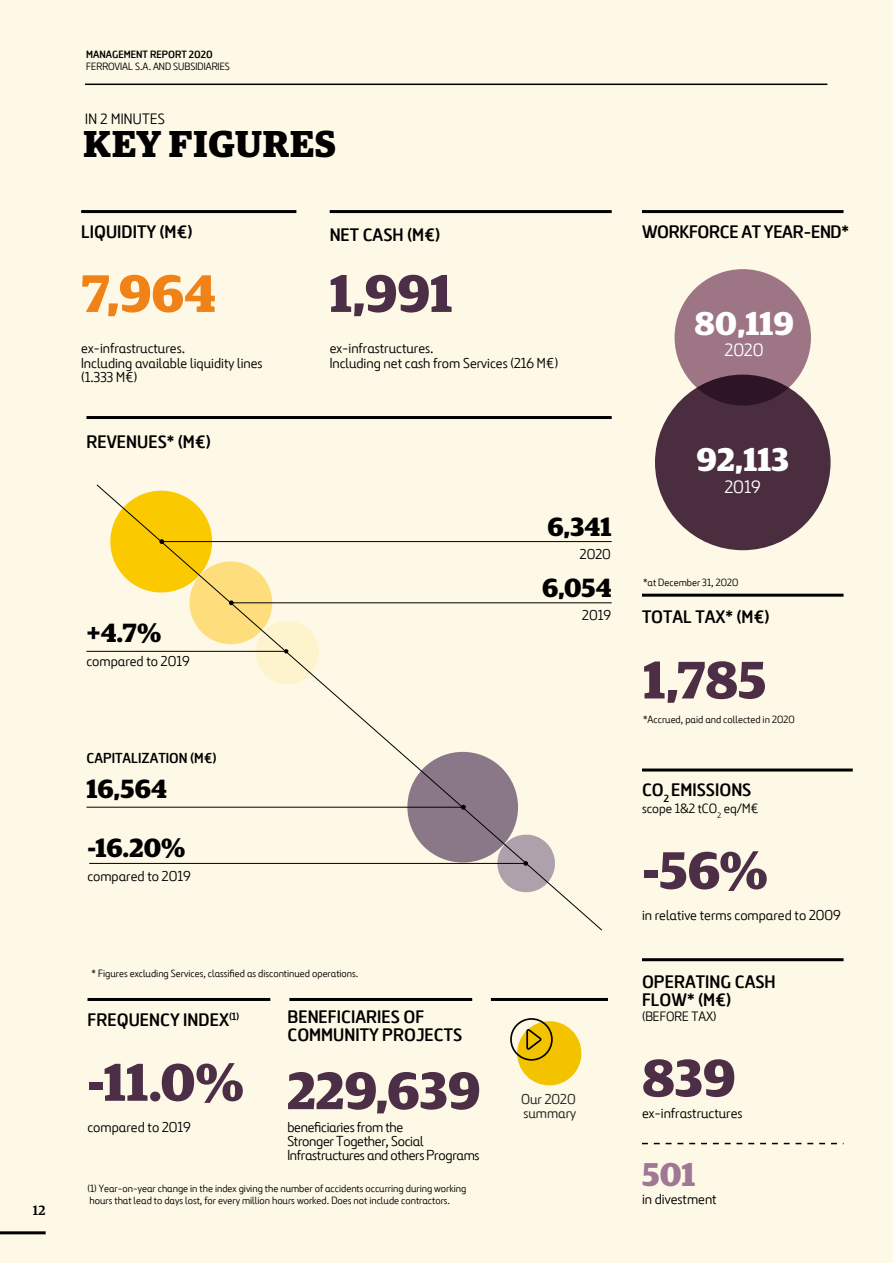
<style>
.page{position:relative;width:893px;height:1263px;background:#fef9e6}
.page>*{position:absolute;margin:0;border:0;box-sizing:border-box;transform-origin:0 0}
.t1{font:700 52.8px "Guardian Egyp";color:#4c2f47}
.t2{font:700 52.8px "Guardian Egyp";color:#f08217}
.t3{font:700 37.5px "Guardian Egyp";letter-spacing:.02em;color:#000}
.t4{font:700 33px "Guardian Egyp";color:#fff}
.t5{font:700 33px "Guardian Egyp";color:#9e7894}
.t6{font:700 26.4px "Guardian Egyp";color:#000}
.t7{font:700 18px/18px "Ferrovial New";color:#000}
.t8{font:700 18px "Ferrovial New";letter-spacing:-.02em;color:#000}
.t9{font:18px "Ferrovial New";color:#fff}
.t10{font:15px "Ferrovial New";letter-spacing:.02em;color:#000}
.t11{font:14.4px/14.4px "Ferrovial New";color:#000}
.t12{font:14.4px/14.4px "Ferrovial New";letter-spacing:-.02em;color:#000}
.t13{font:700 14.4px "Ferrovial New";color:#000}
.t14{font:14.4px/14.4px "Ferrovial New";color:#1e1e1c}
.t15{font:13.5px "Ferrovial New";color:#000}
.t16{font:500 13.5px "Guardian Egyp";color:#000}
.t17{font:10.5px/12px "Ferrovial New";color:#000}
.t18{font:700 10.5px "Ferrovial New";color:#000}
</style>
<div class="page">
<div style="left:655px;top:375px;width:175px;height:175px;background:#4b2d40;border-radius:50%"></div>
<svg style="left:675px;top:269px;width:136px;height:137px;background:#8e6878"></svg>
<svg style="left:96px;top:484px;width:507px;height:447px"></svg>
<hr style="left:642px;top:768px;width:211px;height:3px;background:#000">
<hr style="left:330px;top:210px;width:282px;height:3px;background:#000">
<hr style="left:491px;top:998px;width:117px;height:3px;background:#000">
<hr style="left:86px;top:416px;width:526px;height:3px;background:#000">
<hr style="left:642px;top:210px;width:201px;height:3px;background:#000">
<hr style="left:642px;top:594px;width:201px;height:3px;background:#000">
<hr style="left:642px;top:958px;width:201px;height:3px;background:#000">
<hr style="left:88px;top:998px;width:182px;height:3px;background:#000">
<hr style="left:289px;top:998px;width:183px;height:3px;background:#000">
<svg style="left:642px;top:1143px;width:201px;height:1px"></svg>
<hr style="left:81px;top:210px;width:215px;height:3px;background:#000">
<hr style="left:162px;top:541px;width:450px;height:1px;background:#000">
<hr style="left:231px;top:602px;width:381px;height:1px;background:#000">
<hr style="left:86px;top:651px;width:200px;height:1px;background:#000">
<svg style="left:105px;top:486px;width:217px;height:201px"></svg>
<hr style="left:86px;top:807px;width:377px;height:1px;background:#000">
<hr style="left:89px;top:863px;width:437px;height:1px;background:#000">
<svg style="left:402px;top:746px;width:156px;height:149px"></svg>
<svg style="left:510px;top:1018px;width:72px;height:68px"></svg>
<hr style="left:85px;top:84px;width:742px;height:1px;background:#000">
<hr style="left:0;top:1231px;width:46px;height:3px;background:#000">
<p class="t16" style="left:33px;top:1201px;width:14px">12</p>
<p class="t18" style="left:86px;top:48px;width:128px">MANAGEMENT REPORT 2020</p>
<p class="t17" style="left:86px;top:61px;width:145px">FERROVIAL S.A. AND SUBSIDIARIES</p>
<h3 class="t10" style="left:85px;top:109px;width:81px">IN 2 MINUTES</h3>
<h2 class="t3" style="left:84px;top:115px;width:254px">KEY FIGURES</h2>
<h3 class="t7" style="left:81px;top:222px;width:113px">LIQUIDITY (M€)</h3>
<h1 class="t2" style="left:81px;top:253px;width:136px">7,964</h1>
<h3 class="t11" style="left:81px;top:341px;width:183px">ex-infrastructures.<br>Including available liquidity lines (1.333 M€)</h3>
<h3 class="t7" style="left:86px;top:433px;width:126px">REVENUES* (M€)</h3>
<h3 class="t6" style="left:86px;top:613px;width:76px">+4.7%</h3>
<h3 class="t11" style="left:86px;top:653px;width:105px">compared to 2019</h3>
<h3 class="t13" style="left:86px;top:749px;width:132px">CAPITALIZATION (M€)</h3>
<h3 class="t6" style="left:86px;top:769px;width:82px">16,564</h3>
<h3 class="t6" style="left:87px;top:827px;width:100px">-16.20%</h3>
<h3 class="t11" style="left:87px;top:868px;width:105px">compared to 2019</h3>
<h3 class="t7" style="left:330px;top:225px;width:112px">NET CASH (M€)</h3>
<h1 class="t1" style="left:330px;top:253px;width:124px">1,991</h1>
<h3 class="t11" style="left:330px;top:341px;width:230px">ex-infrastructures.<br>Including net cash from Services (216 M€)</h3>
<h3 class="t6" style="left:547px;top:507px;width:66px">6,341</h3>
<h3 class="t11" style="left:580px;top:547px;width:33px">2020</h3>
<h3 class="t6" style="left:542px;top:568px;width:71px">6,054</h3>
<h3 class="t11" style="left:582px;top:608px;width:30px">2019</h3>
<p class="t17" style="left:92px;top:968px;width:268px">* Figures excluding Services, classified as discontinued operations.</p>
<h3 class="t7" style="left:88px;top:1010px;width:153px">FREQUENCY INDEX<sup>(1)</sup></h3>
<h1 class="t1" style="left:88px;top:1042px;width:158px">-11.0%</h1>
<h3 class="t11" style="left:88px;top:1119px;width:105px">compared to 2019</h3>
<h3 class="t7" style="left:287px;top:1008px;width:176px">BENEFICIARIES OF<br>COMMUNITY PROJECTS</h3>
<h1 class="t1" style="left:287px;top:1050px;width:195px">229,639</h1>
<h3 class="t12" style="left:287px;top:1119px;width:194px">beneficiaries from the<br>Stronger Together, Social<br>Infrastructures and others Programs</h3>
<p class="t17" style="left:88px;top:1183px;width:380px">(1) Year-on-year change in the index giving the number of accidents occurring during working hours that lead to days lost, for every million hours worked. Does not include contractors.</p>
<h3 class="t14" style="left:521px;top:1092px;width:57px">Our 2020 summary</h3>
<h3 class="t8" style="left:642px;top:220px;width:209px">WORKFORCE AT YEAR-END*</h3>
<h3 class="t4" style="left:695px;top:298px;width:101px">80,119</h3>
<h3 class="t9" style="left:725px;top:339px;width:40px">2020</h3>
<h3 class="t4" style="left:697px;top:435px;width:94px">92,113</h3>
<h3 class="t9" style="left:725px;top:476px;width:38px">2019</h3>
<p class="t17" style="left:643px;top:576px;width:97px">*at December 31, 2020</p>
<h3 class="t7" style="left:642px;top:607px;width:129px">TOTAL TAX* (M€)</h3>
<h1 class="t1" style="left:643px;top:640px;width:125px">1,785</h1>
<p class="t17" style="left:643px;top:713px;width:153px">*Accrued, paid and collected in 2020</p>
<h3 class="t7" style="left:642px;top:781px;width:111px">CO<sub>2</sub> EMISSIONS</h3>
<p class="t15" style="left:642px;top:800px;width:118px">scope 1&amp;2 tCO<sub>2</sub> eq/M€</p>
<h1 class="t1" style="left:642px;top:830px;width:127px">-56%</h1>
<h3 class="t11" style="left:642px;top:908px;width:200px">in relative terms compared to 2009</h3>
<h3 class="t7" style="left:642px;top:972px;width:135px">OPERATING CASH<br>FLOW* (M€)</h3>
<p class="t15" style="left:642px;top:1008px;width:76px">(BEFORE TAX)</p>
<h1 class="t1" style="left:642px;top:1037px;width:95px">839</h1>
<h3 class="t11" style="left:642px;top:1106px;width:102px">ex-infrastructures</h3>
<h3 class="t5" style="left:642px;top:1149px;width:55px">501</h3>
<h3 class="t11" style="left:642px;top:1192px;width:76px">in divestment</h3>
</div>
